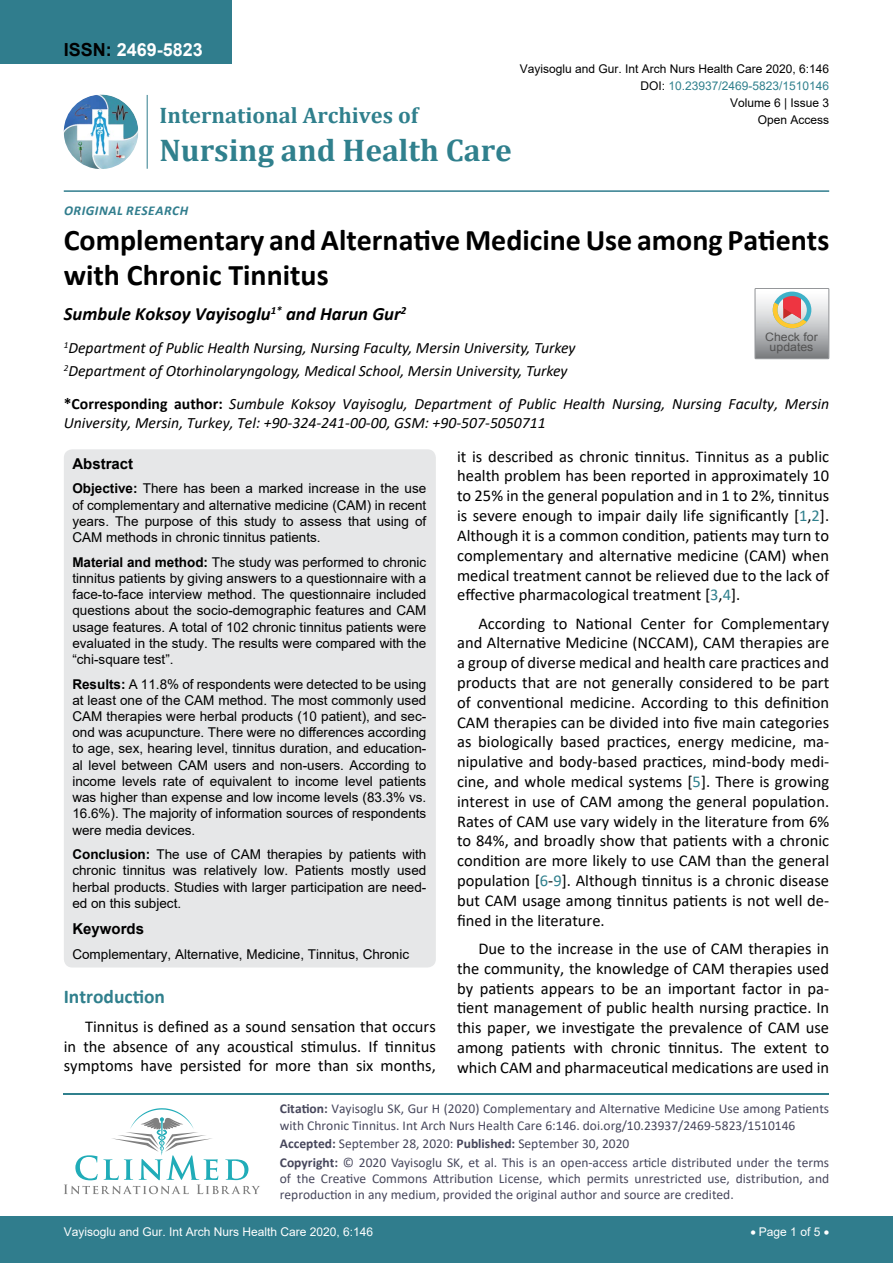
<style>
.page{position:relative;width:893px;height:1263px;background:#fff}
.page>*{position:absolute;margin:0;border:0;box-sizing:border-box;transform-origin:0 0}
.t1{font:700 31.5px "Cambria";color:#30808d}
.t2{font:700 30px/34.5px "Calibri";color:#000}
.t3{font:700 22.5px "Cambria";color:#30808d}
.t4{font:700 19.5px "Calibri";color:#30808d}
.t5{font:italic 700 18.75px "Calibri";color:#000}
.t6{font:700 18px "Arial";color:#fff}
.t7{font:16.5px/19.8px "Calibri";color:#000;text-align:justify}
.t8{font:italic 15.75px/23.1px "Calibri";color:#000}
.t9{font:700 15px "Arial";color:#000}
.t10{font:13.5px/16.2px "Arial";color:#000;text-align:justify}
.t11{font:13.5px/16.2px "Calibri";color:#47475c}
.t12{font:italic 700 13.5px "Calibri";letter-spacing:.04em;color:#307d8d}
.t13{font:12px "Arial";color:#000}
.t14{font:12px "Arial";color:#fff}
.t15{font:12px "Arial";color:#30808d}
.t16{font:11.7px/10.1px "Arial";color:#535353;text-align:center;scale:1.06 1}
.s1{color:#000}
.s2{font-weight:700;font-style:normal}
.s3{font-weight:700}
.s4{color:#30808d}
</style>
<div class="page">
<hr style="left:64px;top:1093px;width:765px;height:2px;background:#30808d">
<svg style="left:64px;top:1108px;width:196px;height:86px"></svg>
<div style="left:0;top:1217px;width:893px;height:46px;background:#307d8d"></div>
<div style="left:0;top:0;width:231px;height:64px;background:#307d8d"></div>
<img style="left:64px;top:95px;width:74px;height:74px;border-radius:37px">
<hr style="left:147px;top:95px;width:1px;height:74px;background:#307d8d">
<hr style="left:64px;top:190px;width:765px;height:2px;background:#307d8d">
<div style="left:64px;top:449px;width:372px;height:518px;background:#e6e7e8;border-radius:9px"></div>
<svg style="left:755px;top:288px;width:74px;height:71px;background:#bdb6b3"></svg>
<p class="t6" style="left:64px;top:37px;width:141px"><span class="s1">ISSN:</span> 2469-5823</p>
<h3 class="t3" style="left:160px;top:100px;width:260px">International Archives of</h3>
<h1 class="t1" style="left:160px;top:128px;width:354px">Nursing and Health Care</h1>
<p class="t13" style="left:520px;top:60px;width:311px">Vayisoglu and Gur. Int Arch Nurs Health Care 2020, 6:146</p>
<p class="t13" style="left:730px;top:95px;width:101px">Volume 6 | Issue 3</p>
<p class="t15" style="left:640px;top:77px;width:190px"><span class="s1">DOI:</span> 10.23937/2469-5823/1510146</p>
<p class="t13" style="left:758px;top:112px;width:73px">Open Access</p>
<p class="t12" style="left:64px;top:201px;width:126px">Original Research</p>
<h2 class="t2" style="left:64px;top:222px;width:767px">Complementary and Alternative Medicine Use among Patients with Chronic Tinnitus</h2>
<p class="t5" style="left:64px;top:300px;width:344px">Sumbule Koksoy Vayisoglu<sup>1*</sup> and Harun Gur<sup>2</sup></p>
<p class="t8" style="left:64px;top:335px;width:513px"><sup>1</sup>Department of Public Health Nursing, Nursing Faculty, Mersin University, Turkey<br><sup>2</sup>Department of Otorhinolaryngology, Medical School, Mersin University, Turkey</p>
<p class="t16" style="left:765px;top:332px;width:51px">Check for updates</p>
<p class="t8" style="left:64px;top:394px;width:767px;line-height:18.9px"><span class="s2">*Corresponding author:</span> Sumbule Koksoy Vayisoglu, Department of Public Health Nursing, Nursing Faculty, Mersin<br>University, Mersin, Turkey, Tel: +90-324-241-00-00, GSM: +90-507-5050711</p>
<p class="t9" style="left:72px;top:453px;width:62px">Abstract</p>
<p class="t10" style="left:72px;top:480px;width:356px"><span class="s3">Objective:</span> There has been a marked increase in the use of complementary and alternative medicine (CAM) in recent years. The purpose of this study to assess that using of CAM methods in chronic tinnitus patients.</p>
<p class="t10" style="left:72px;top:554px;width:355px"><span class="s3">Material and method:</span> The study was performed to chronic tinnitus patients by giving answers to a questionnaire with a face-to-face interview method. The questionnaire included questions about the socio-demographic features and CAM usage features. A total of 102 chronic tinnitus patients were evaluated in the study. The results were compared with the “chi-square test”.</p>
<p class="t10" style="left:72px;top:676px;width:356px"><span class="s3">Results:</span> A 11.8% of respondents were detected to be using at least one of the CAM method. The most commonly used CAM therapies were herbal products (10 patient), and sec&shy;ond was acupuncture. There were no differences according to age, sex, hearing level, tinnitus duration, and education&shy;al level between CAM users and non-users. According to income levels rate of equivalent to income level patients was higher than expense and low income levels (83.3% vs.<br>16.6%). The majority of information sources of respondents were media devices.</p>
<p class="t10" style="left:72px;top:846px;width:356px"><span class="s3">Conclusion:</span> The use of CAM therapies by patients with chronic tinnitus was relatively low. Patients mostly used herbal products. Studies with larger participation are need&shy;ed on this subject.</p>
<p class="t9" style="left:72px;top:918px;width:73px">Keywords</p>
<p class="t10" style="left:72px;top:946px;width:338px">Complementary, Alternative, Medicine, Tinnitus, Chronic</p>
<p class="t4" style="left:64px;top:983px;width:103px">Introduction</p>
<p class="t7" style="left:64px;top:1016px;width:374px;text-indent:21px">Tinnitus is defined as a sound sensation that occurs in the absence of any acoustical stimulus. If tinnitus symptoms have persisted for more than six months,</p>
<p class="t7" style="left:457px;top:446px;width:374px">it is described as chronic tinnitus. Tinnitus as a public health problem has been reported in approximately 10 to 25% in the general population and in 1 to 2%, tinnitus is severe enough to impair daily life significantly [<span class="s4">1</span>,<span class="s4">2</span>].<br>Although it is a common condition, patients may turn to complementary and alternative medicine (CAM) when medical treatment cannot be relieved due to the lack of effective pharmacological treatment [<span class="s4">3</span>,<span class="s4">4</span>].</p>
<p class="t7" style="left:457px;top:613px;width:374px;text-indent:21px">According to National Center for Complementary and Alternative Medicine (NCCAM), CAM therapies are a group of diverse medical and health care practices and products that are not generally considered to be part of conventional medicine. According to this definition CAM therapies can be divided into five main categories as biologically based practices, energy medicine, ma&shy;nipulative and body-based practices, mind-body medi&shy;cine, and whole medical systems [<span class="s4">5</span>]. There is growing interest in use of CAM among the general population.<br>Rates of CAM use vary widely in the literature from 6% to 84%, and broadly show that patients with a chronic condition are more likely to use CAM than the general population [<span class="s4">6</span>-<span class="s4">9</span>]. Although tinnitus is a chronic disease but CAM usage among tinnitus patients is not well de&shy;fined in the literature.</p>
<p class="t7" style="left:457px;top:938px;width:374px;text-indent:21px">Due to the increase in the use of CAM therapies in the community, the knowledge of CAM therapies used by patients appears to be an important factor in pa&shy;tient management of public health nursing practice. In this paper, we investigate the prevalence of CAM use among patients with chronic tinnitus. The extent to which CAM and pharmaceutical medications are used in</p>
<p class="t11" style="left:280px;top:1100px;width:551px"><span class="s3">Citation:</span> Vayisoglu SK, Gur H (2020) Complementary and Alternative Medicine Use among Patients with Chronic Tinnitus. Int Arch Nurs Health Care 6:146. doi.org/10.23937/2469-5823/1510146</p>
<p class="t11" style="left:280px;top:1134px;width:551px;line-height:18.6px"><span class="s3">Accepted:</span> September 28, 2020: <span class="s3">Published:</span> September 30, 2020<br><span class="s3">Copyright:</span> © 2020 Vayisoglu SK, et al. This is an open-access article distributed under the terms</p>
<p class="t11" style="left:280px;top:1170px;width:551px">of the Creative Commons Attribution License, which permits unrestricted use, distribution, and reproduction in any medium, provided the original author and source are credited.</p>
<p class="t14" style="left:64px;top:1223px;width:311px">Vayisoglu and Gur. Int Arch Nurs Health Care 2020, 6:146</p>
<p class="t14" style="left:750px;top:1223px;width:80px">• Page 1 of 5 •</p>
</div>
